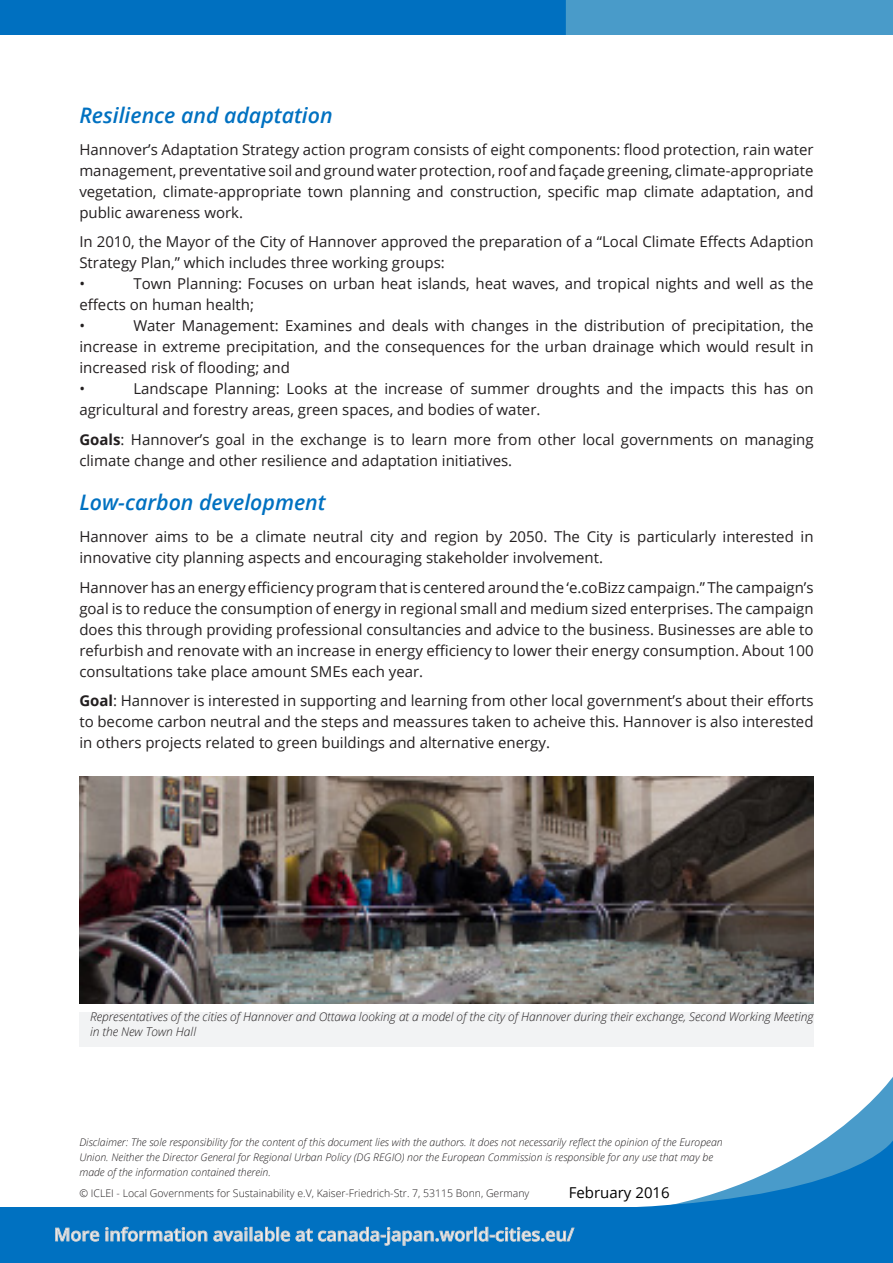
<style>
.page{position:relative;width:893px;height:1263px;background:#fff}
.page>*{position:absolute;margin:0;border:0;box-sizing:border-box;transform-origin:0 0}
.t1{font:italic 600 21.3px "Open Sans";color:#0071c1}
.t2{font:600 18px "Open Sans";color:#f2f3f4}
.t3{font:15px/21px "Open Sans";color:#231f20}
.t4{font:15px "Open Sans";color:#000}
.Box_Text{font:italic 300 12px/15px "Open Sans";color:#231f20}
.t5{font:italic 300 10.5px/15px "Open Sans";color:#231f20}
.t6{font:300 10.5px "Open Sans";color:#231f20}
.s1{font-weight:700}
</style>
<div class="page">
<div style="left:0;top:1208px;width:893px;height:55px;background:#0071c1"></div>
<svg style="left:56px;top:1228px;width:43px;height:13px"></svg>
<svg style="left:106px;top:1227px;width:101px;height:14px"></svg>
<svg style="left:214px;top:1227px;width:76px;height:14px"></svg>
<svg style="left:296px;top:1229px;width:16px;height:12px"></svg>
<svg style="left:318px;top:1227px;width:155px;height:18px"></svg>
<div style="left:474px;top:1227px;width:3px;height:14px;border:1px solid #cbccce"></div>
<svg style="left:479px;top:1227px;width:95px;height:14px"></svg>
<svg style="left:572px;top:1077px;width:321px;height:131px"></svg>
<img style="left:0;top:0;width:893px;height:34px">
<img style="left:79px;top:777px;width:735px;height:226px">
<div style="left:79px;top:1012px;width:735px;height:34px;background:#f2f3f4"></div>
<p class="t1" style="left:79px;top:101px;width:255px">Resilience and adaptation</p>
<p class="t3" style="left:79px;top:138px;width:736px;text-align:justify">Hannover’s Adaptation Strategy action program consists of eight components: flood protection, rain water management, preventative soil and ground water protection, roof and façade greening, climate-appropriate vegetation, climate-appropriate town planning and construction, specific map climate adaptation, and public awareness work.</p>
<p class="t3" style="left:79px;top:231px;width:736px">In 2010, the Mayor of the City of Hannover approved the preparation of a “Local Climate Effects Adaption<br>Strategy Plan,” which includes three working groups:</p>
<p class="t3" style="left:79px;top:273px;width:7px">•</p>
<p class="t3" style="left:79px;top:273px;width:736px;text-indent:54px">Town Planning: Focuses on urban heat islands, heat waves, and tropical nights and well as the effects on human health;</p>
<p class="t3" style="left:79px;top:315px;width:7px">•</p>
<p class="t3" style="left:79px;top:315px;width:736px;text-align:justify;text-indent:54px">Water Management: Examines and deals with changes in the distribution of precipitation, the increase in extreme precipitation, and the consequences for the urban drainage which would result in increased risk of flooding; and</p>
<p class="t3" style="left:79px;top:378px;width:7px">•</p>
<p class="t3" style="left:79px;top:378px;width:736px;text-indent:54px">Landscape Planning: Looks at the increase of summer droughts and the impacts this has on agricultural and forestry areas, green spaces, and bodies of water.</p>
<p class="t3" style="left:79px;top:428px;width:736px"><span class="s1">Goals</span>: Hannover’s goal in the exchange is to learn more from other local governments on managing climate change and other resilience and adaptation initiatives.</p>
<p class="t1" style="left:79px;top:487px;width:248px">Low-carbon development</p>
<p class="t3" style="left:79px;top:526px;width:736px">Hannover aims to be a climate neutral city and region by 2050. The City is particularly interested in innovative city planning aspects and encouraging stakeholder involvement.</p>
<p class="t3" style="left:79px;top:576px;width:736px;text-align:justify">Hannover has an energy efficiency program that is centered around the ‘e.coBizz campaign.” The campaign’s goal is to reduce the consumption of energy in regional small and medium sized enterprises. The campaign does this through providing professional consultancies and advice to the business. Businesses are able to refurbish and renovate with an increase in energy efficiency to lower their energy consumption. About 100 consultations take place amount SMEs each year.</p>
<p class="t3" style="left:79px;top:690px;width:736px;text-align:justify"><span class="s1">Goal</span>: Hannover is interested in supporting and learning from other local government’s about their efforts to become carbon neutral and the steps and meassures taken to acheive this. Hannover is also interested in others projects related to green buildings and alternative energy.</p>
<p class="Box_Text" style="left:90px;top:1009px;width:725px">Representatives of the cities of Hannover and Ottawa looking at a model of the city of Hannover during their exchange, Second Working Meeting in the New Town Hall</p>
<p class="t5" style="left:79px;top:1135px;width:645px">Disclaimer: The sole responsibility for the content of this document lies with the authors. It does not necessarily reflect the opinion of the European<br>Union. Neither the Director General for Regional Urban Policy (DG REGIO) nor the European Commission is responsible for any use that may be made of the information contained therein.</p>
<p class="t6" style="left:79px;top:1186px;width:451px">© ICLEI - Local Governments for Sustainability e.V, Kaiser-Friedrich-Str. 7, 53115 Bonn, Germany</p>
<p class="t4" style="left:569px;top:1182px;width:102px">February 2016</p>
<p class="t2" style="left:54px;top:1222px;width:522px">More information available at canada-japan.world-cities.eu/</p>
</div>
